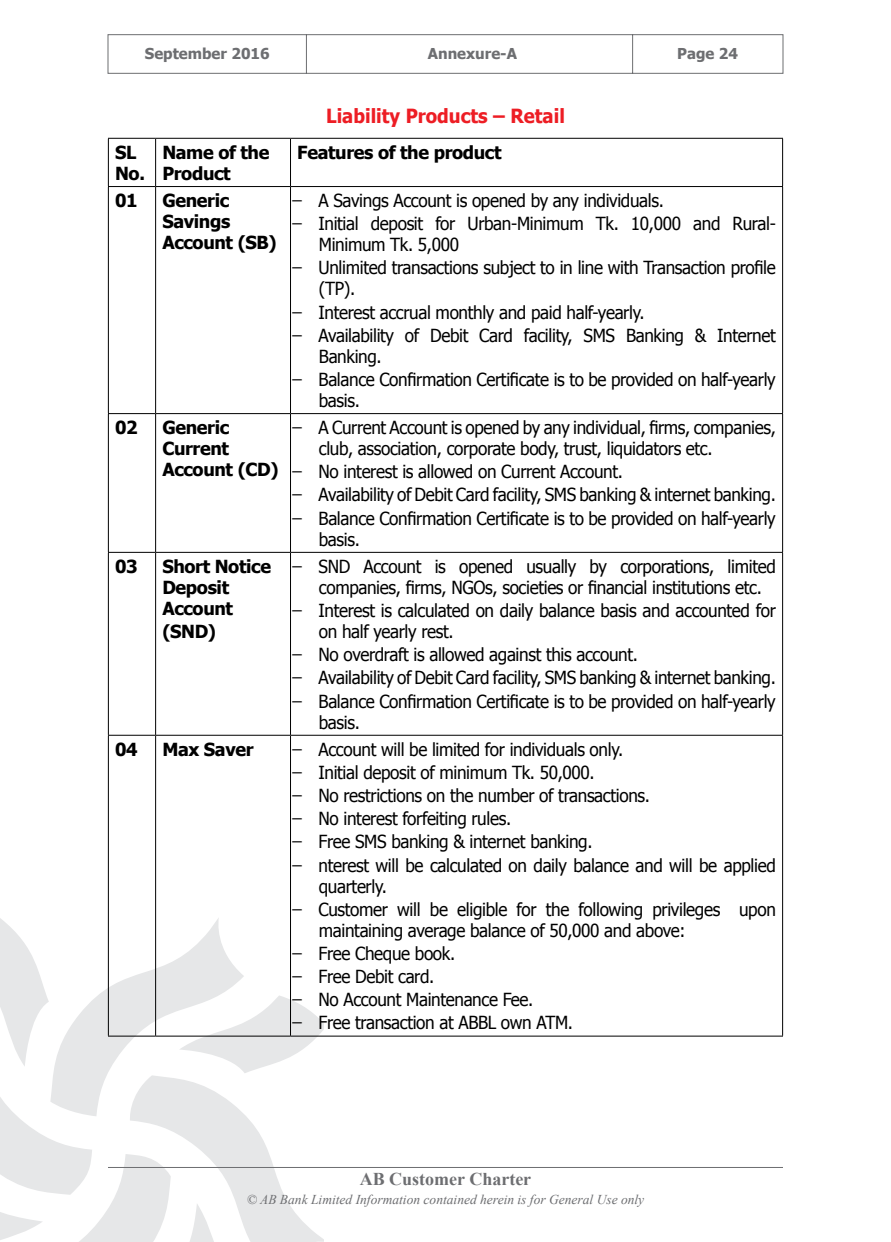
<style>
.page{position:relative;width:891px;height:1242px;background:#fff}
.page>*{position:absolute;margin:0;border:0;box-sizing:border-box;transform-origin:0 0}
.t1{font:700 19.5px "Tahoma";color:#ed1d24;scale:.95 1}
.t2{font:18px/23.1px "Tahoma";letter-spacing:-.02em;color:#000;scale:.95 1}
.t3{font:700 18px/21px "Tahoma";letter-spacing:-.02em;color:#000}
.t4{font:700 18px "Times New Roman";color:#6d6e71}
.t5{font:700 15px "Tahoma";color:#6d6e71}
.t6{font:italic 13.5px "Times New Roman";color:#6d6e71}
</style>
<div class="page">
<svg style="left:0;top:917px;width:324px;height:325px"></svg>
<hr style="left:108px;top:1167px;width:675px;height:1px;background:#6d6e71">
<svg style="left:107px;top:34px;width:677px;height:40px"></svg>
<hr style="left:108px;top:138px;width:48px;height:1px;background:#000">
<hr style="left:156px;top:138px;width:135px;height:1px;background:#000">
<hr style="left:291px;top:138px;width:492px;height:1px;background:#000">
<hr style="left:108px;top:186px;width:48px;height:1px;background:#000">
<hr style="left:156px;top:186px;width:135px;height:1px;background:#000">
<hr style="left:291px;top:186px;width:492px;height:1px;background:#000">
<hr style="left:108px;top:413px;width:48px;height:1px;background:#000">
<hr style="left:156px;top:413px;width:135px;height:1px;background:#000">
<hr style="left:291px;top:413px;width:492px;height:1px;background:#000">
<hr style="left:108px;top:552px;width:48px;height:1px;background:#000">
<hr style="left:156px;top:552px;width:135px;height:1px;background:#000">
<hr style="left:291px;top:552px;width:492px;height:1px;background:#000">
<hr style="left:108px;top:735px;width:48px;height:1px;background:#000">
<hr style="left:156px;top:735px;width:135px;height:1px;background:#000">
<hr style="left:291px;top:735px;width:492px;height:1px;background:#000">
<hr style="left:108px;top:1036px;width:48px;height:1px;background:#000">
<hr style="left:156px;top:1036px;width:135px;height:1px;background:#000">
<hr style="left:291px;top:1036px;width:492px;height:1px;background:#000">
<hr style="left:108px;top:139px;width:1px;height:47px;background:#000">
<hr style="left:108px;top:187px;width:1px;height:226px;background:#000">
<hr style="left:108px;top:414px;width:1px;height:138px;background:#000">
<hr style="left:108px;top:553px;width:1px;height:182px;background:#000">
<hr style="left:108px;top:736px;width:1px;height:300px;background:#000">
<hr style="left:155px;top:139px;width:1px;height:47px;background:#000">
<hr style="left:290px;top:139px;width:1px;height:47px;background:#000">
<hr style="left:782px;top:139px;width:1px;height:47px;background:#000">
<hr style="left:155px;top:187px;width:1px;height:226px;background:#000">
<hr style="left:290px;top:187px;width:1px;height:226px;background:#000">
<hr style="left:782px;top:187px;width:1px;height:226px;background:#000">
<hr style="left:155px;top:414px;width:1px;height:138px;background:#000">
<hr style="left:290px;top:414px;width:1px;height:138px;background:#000">
<hr style="left:782px;top:414px;width:1px;height:138px;background:#000">
<hr style="left:155px;top:553px;width:1px;height:182px;background:#000">
<hr style="left:290px;top:553px;width:1px;height:182px;background:#000">
<hr style="left:782px;top:553px;width:1px;height:182px;background:#000">
<hr style="left:155px;top:736px;width:1px;height:300px;background:#000">
<hr style="left:290px;top:736px;width:1px;height:300px;background:#000">
<hr style="left:782px;top:736px;width:1px;height:300px;background:#000">
<p class="t5" style="left:145px;top:43px;width:126px">September 2016</p>
<p class="t5" style="left:428px;top:43px;width:91px">Annexure-A</p>
<p class="t5" style="left:677px;top:43px;width:62px">Page 24</p>
<p class="t1" style="left:326px;top:102px;width:253px">Liability Products – Retail</p>
<p class="t3" style="left:115px;top:141px;width:31px">SL<br>No.</p>
<p class="t3" style="left:162px;top:141px;width:109px">Name of the<br>Product</p>
<p class="t3" style="left:297px;top:141px;width:206px">Features of the product</p>
<p class="t3" style="left:115px;top:189px;width:24px">01</p>
<p class="t3" style="left:162px;top:189px;width:116px">Generic<br>Savings<br>Account (SB)</p>
<p class="t2" style="left:297px;top:188px;width:505px">̶ A Savings Account is opened by any individuals.<br>̶ Initial deposit for Urban-Minimum Tk. 10,000 and Rural-</p>
<p class="t2" style="left:297px;top:232px;width:505px;text-indent:22px">Minimum Tk. 5,000<br>̶ Unlimited transactions subject to in line with Transaction profile</p>
<p class="t2" style="left:297px;top:276px;width:505px;text-indent:22px">(TP).<br>̶ Interest accrual monthly and paid half-yearly.<br>̶ Availability of Debit Card facility, SMS Banking &amp; Internet</p>
<p class="t2" style="left:297px;top:344px;width:505px;text-indent:22px">Banking.<br>̶ Balance Confirmation Certificate is to be provided on half-yearly</p>
<p class="t2" style="left:319px;top:388px;width:45px">basis.</p>
<p class="t3" style="left:115px;top:416px;width:24px">02</p>
<p class="t3" style="left:162px;top:416px;width:118px">Generic<br>Current<br>Account (CD)</p>
<p class="t2" style="left:319px;top:416px;width:483px;line-height:21px;text-indent:-22px">̶ A Current Account is opened by any individual, firms, companies, club, association, corporate body, trust, liquidators etc.</p>
<p class="t2" style="left:297px;top:459px;width:505px">̶ No interest is allowed on Current Account.<br>̶ Availability of Debit Card facility, SMS banking &amp; internet banking. ̶ Balance Confirmation Certificate is to be provided on half-yearly</p>
<p class="t2" style="left:319px;top:527px;width:45px">basis.</p>
<p class="t3" style="left:115px;top:555px;width:24px">03</p>
<p class="t3" style="left:162px;top:555px;width:110px">Short Notice<br>Deposit<br>Account</p>
<p class="t3" style="left:162px;top:620px;width:55px">(SND)</p>
<p class="t2" style="left:297px;top:555px;width:505px;line-height:21px;text-align:center">̶ SND Account is opened usually by corporations, limited companies, firms, NGOs, societies or financial institutions etc.</p>
<p class="t2" style="left:319px;top:599px;width:483px;line-height:21px;text-indent:-22px">̶ Interest is calculated on daily balance basis and accounted for on half yearly rest.</p>
<p class="t2" style="left:297px;top:642px;width:505px">̶ No overdraft is allowed against this account.<br>̶ Availability of Debit Card facility, SMS banking &amp; internet banking. ̶ Balance Confirmation Certificate is to be provided on half-yearly</p>
<p class="t2" style="left:319px;top:710px;width:45px">basis.</p>
<p class="t3" style="left:115px;top:738px;width:24px">04</p>
<p class="t3" style="left:162px;top:738px;width:93px">Max Saver</p>
<p class="t2" style="left:297px;top:737px;width:505px">̶ Account will be limited for individuals only.<br>̶ Initial deposit of minimum Tk. 50,000.<br>̶ No restrictions on the number of transactions.<br>̶ No interest forfeiting rules.<br>̶ Free SMS banking &amp; internet banking.<br>̶ nterest will be calculated on daily balance and will be applied</p>
<p class="t2" style="left:297px;top:874px;width:505px;text-indent:22px">quarterly.<br>̶ Customer will be eligible for the following privileges upon</p>
<p class="t2" style="left:297px;top:918px;width:410px;text-indent:22px">maintaining average balance of 50,000 and above: ̶ Free Cheque book.<br>̶ Free Debit card.<br>̶ No Account Maintenance Fee.<br>̶ Free transaction at ABBL own ATM.</p>
<p class="t4" style="left:360px;top:1166px;width:173px">AB Customer Charter</p>
<p class="t6" style="left:247px;top:1190px;width:399px">© AB Bank Limited Information contained herein is for General Use only</p>
</div>
